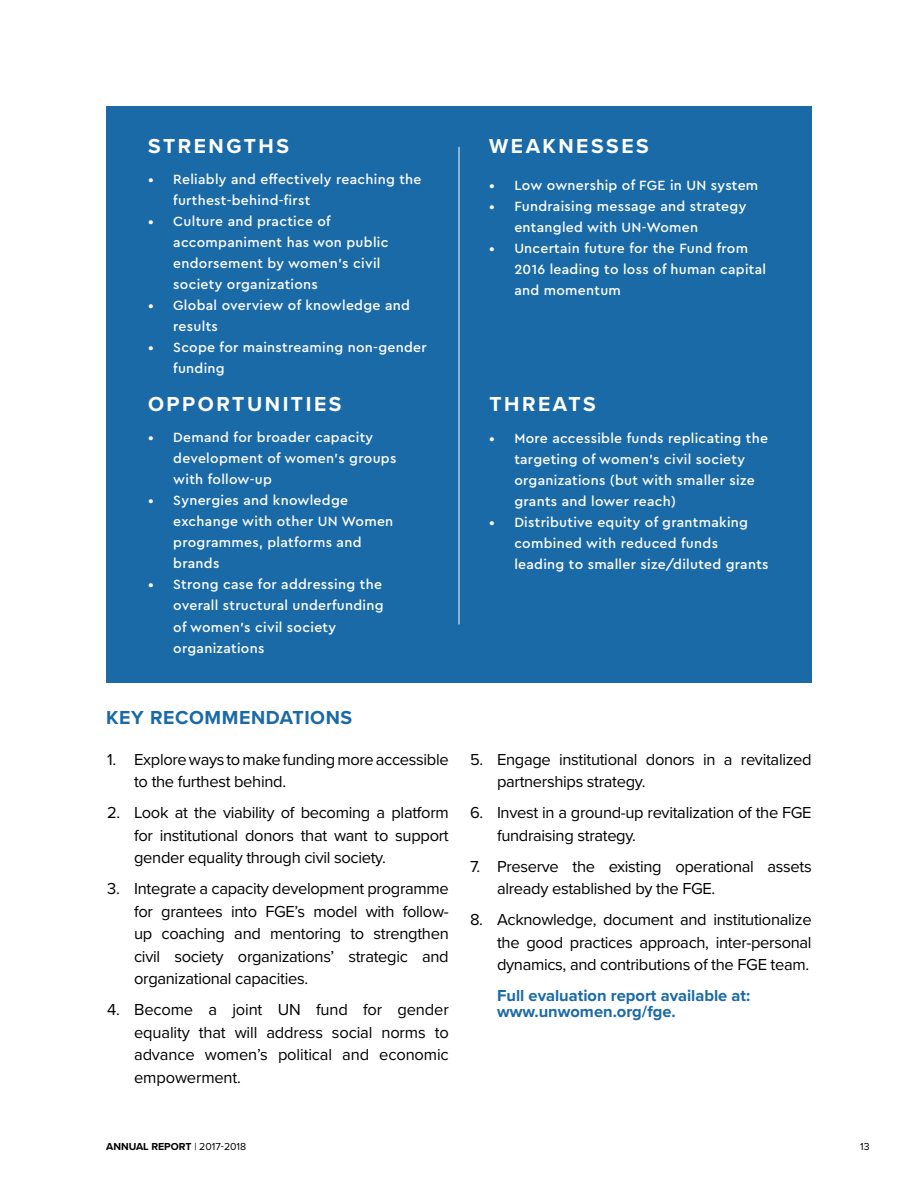
<style>
.page{position:relative;width:918px;height:1188px;background:#fff}
.page>*{position:absolute;margin:0;border:0;box-sizing:border-box;transform-origin:0 0}
.t1{font:700 21px "Proxima Nova";letter-spacing:.12em;color:#fff}
.t2{font:700 19.5px "Proxima Nova";letter-spacing:.03em;color:#1a6aa7}
.t3{font:16.5px/22.5px "Proxima Nova";letter-spacing:-.02em;color:#000}
.t4{font:700 16.5px/16px "Proxima Nova";color:#1a6aa7}
.t5{font:500 13.95px/21px "Cera PRO";letter-spacing:.02em;color:#fff}
.t6{font:700 10.5px "Proxima Nova";color:#000}
.t7{font:10.5px "Proxima Nova";color:#000}
.s1{font-weight:400}
</style>
<div class="page">
<div style="left:106px;top:106px;width:706px;height:576px;background:#1a6aa7"></div>
<hr style="left:459px;top:147px;width:1px;height:477px;background:#fff">
<h1 class="t1" style="left:148px;top:133px;width:143px">STRENGTHS</h1>
<p class="t5" style="left:173px;top:168px;width:250px;text-indent:-25px">• Reliably and effectively reaching the furthest-behind-first</p>
<p class="t5" style="left:173px;top:210px;width:217px;text-indent:-25px">• Culture and practice of accompaniment has won public endorsement by women’s civil society organizations</p>
<p class="t5" style="left:173px;top:294px;width:238px;text-indent:-25px">• Global overview of knowledge and results</p>
<p class="t5" style="left:173px;top:336px;width:255px;text-indent:-25px">• Scope for mainstreaming non-gender funding</p>
<h1 class="t1" style="left:148px;top:392px;width:195px">OPPORTUNITIES</h1>
<p class="t5" style="left:173px;top:427px;width:225px;text-indent:-25px">• Demand for broader capacity development of women’s groups with follow-up</p>
<p class="t5" style="left:173px;top:490px;width:222px;text-indent:-25px">• Synergies and knowledge exchange with other UN Women programmes, platforms and brands</p>
<p class="t5" style="left:173px;top:574px;width:212px;text-indent:-25px">• Strong case for addressing the overall structural underfunding of women’s civil society organizations</p>
<h1 class="t1" style="left:489px;top:133px;width:161px">WEAKNESSES</h1>
<p class="t5" style="left:489px;top:174px;width:271px">• Low ownership of FGE in UN system</p>
<p class="t5" style="left:514px;top:195px;width:234px;text-indent:-25px">• Fundraising message and strategy entangled with UN-Women</p>
<p class="t5" style="left:514px;top:237px;width:253px;text-indent:-25px">• Uncertain future for the Fund from<br>2016 leading to loss of human capital and momentum</p>
<h1 class="t1" style="left:489px;top:391px;width:108px">THREATS</h1>
<p class="t5" style="left:514px;top:427px;width:255px;text-indent:-25px">• More accessible funds replicating the targeting of women’s civil society organizations (but with smaller size grants and lower reach)</p>
<p class="t5" style="left:514px;top:511px;width:256px;text-indent:-25px">• Distributive equity of grantmaking combined with reduced funds leading to smaller size/diluted grants</p>
<h2 class="t2" style="left:106px;top:705px;width:247px">KEY RECOMMENDATIONS</h2>
<p class="t3" style="left:134px;top:747px;width:316px;text-indent:-27px">1. Explore ways to make funding more accessible to the furthest behind.</p>
<p class="t3" style="left:134px;top:801px;width:316px;text-align:justify;text-indent:-27px">2. Look at the viability of becoming a platform for institutional donors that want to support gender equality through civil society.</p>
<p class="t3" style="left:134px;top:877px;width:316px;text-align:justify;text-indent:-27px">3. Integrate a capacity development programme for grantees into FGE’s model with follow&shy;up coaching and mentoring to strengthen civil society organizations’ strategic and organizational capacities.</p>
<p class="t3" style="left:134px;top:998px;width:316px;text-align:justify;text-indent:-27px">4. Become a joint UN fund for gender equality that will address social norms to advance women’s political and economic empowerment.</p>
<p class="t3" style="left:497px;top:747px;width:316px;text-indent:-27px">5. Engage institutional donors in a revitalized partnerships strategy.</p>
<p class="t3" style="left:497px;top:801px;width:316px;text-indent:-27px">6. Invest in a ground-up revitalization of the FGE fundraising strategy.</p>
<p class="t3" style="left:497px;top:854px;width:316px;text-indent:-27px">7. Preserve the existing operational assets already established by the FGE.</p>
<p class="t3" style="left:497px;top:908px;width:316px;text-align:justify;text-indent:-27px">8. Acknowledge, document and institutionalize the good practices approach, inter-personal dynamics, and contributions of the FGE team.</p>
<p class="t4" style="left:497px;top:988px;width:255px">Full evaluation report available at: www.unwomen.org/fge.</p>
<p class="t6" style="left:106px;top:1141px;width:141px">ANNUAL REPORT <span class="s1">| 2017-2018</span></p>
<p class="t7" style="left:860px;top:1139px;width:11px">13</p>
</div>
